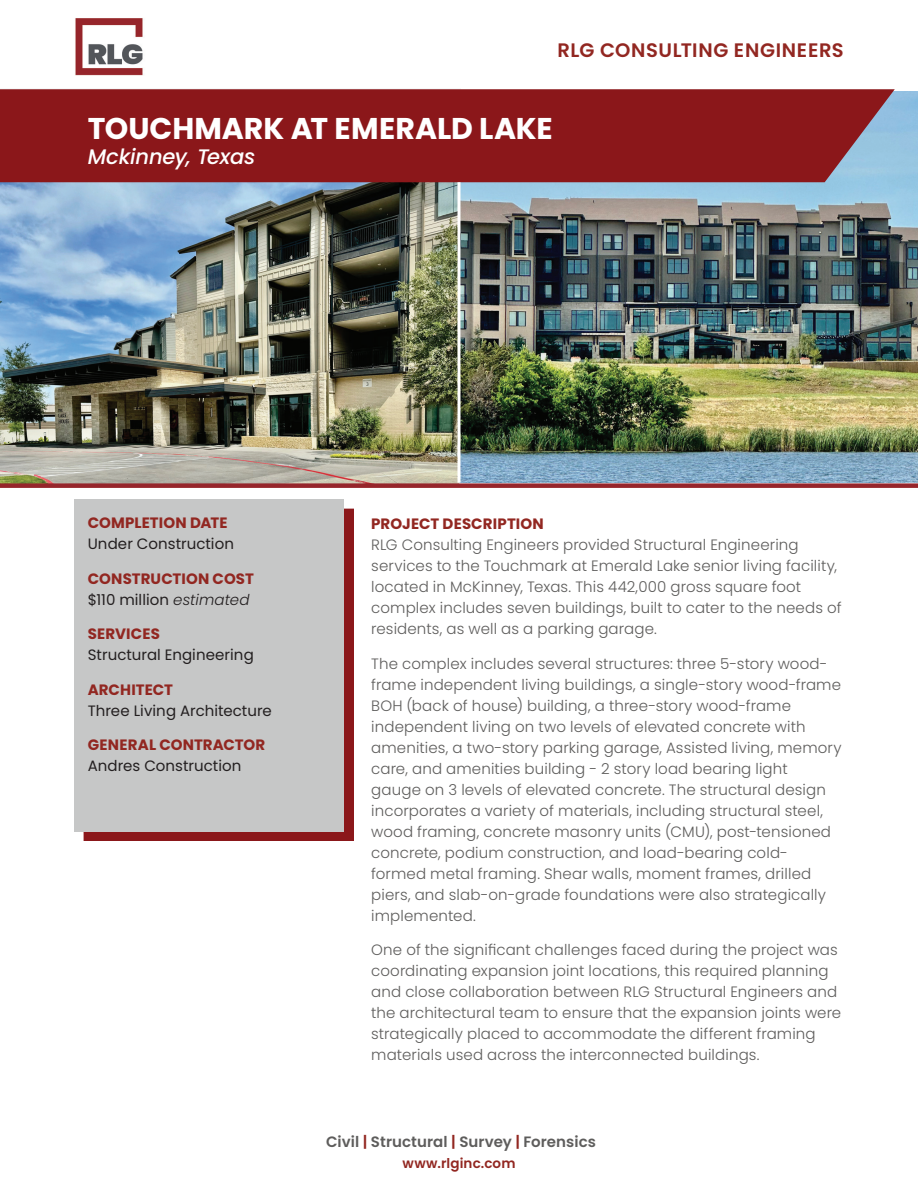
<style>
.page{position:relative;width:918px;height:1188px;background:#fff}
.page>*{position:absolute;margin:0;border:0;box-sizing:border-box;transform-origin:0 0}
.t1{font:700 30px "Poppins";color:#fff}
.t2{font:italic 500 21px "Poppins";letter-spacing:-.005em;color:#fff}
.t3{font:600 19.5px "Poppins";letter-spacing:.035em;color:#922721}
.t4{font:300 15px/21px "Poppins";letter-spacing:.01em;color:#5e5d5c}
.t5{font:700 15px/21px "Poppins";letter-spacing:.005em;color:#922721}
.t6{font:15px "Poppins";letter-spacing:.005em;color:#231f20}
.t7{font:600 15px "Poppins";letter-spacing:.005em;color:#5e5d5c}
.t8{font:600 13.5px "Poppins";letter-spacing:.01em;color:#922721}
.s1{font-weight:400;color:#231f20}
.s2{font-weight:300;font-style:italic;color:#231f20}
.s3{color:#922721}
</style>
<div class="page">
<img style="left:0;top:182px;width:458px;height:301px">
<img style="left:460px;top:91px;width:458px;height:392px">
<div style="left:0;top:89px;width:895px;height:93px;background:#8b171a"></div>
<div style="left:84px;top:509px;width:270px;height:332px;background:#8b171a"></div>
<div style="left:74px;top:499px;width:270px;height:333px;background:#c6c7c7"></div>
<div style="left:0;top:483px;width:918px;height:5px;background:#96252b"></div>
<img style="left:75px;top:18px;width:68px;height:58px">
<h3 class="t3" style="left:557px;top:39px;width:288px">RLG CONSULTING ENGINEERS</h3>
<h1 class="t1" style="left:88px;top:111px;width:466px">TOUCHMARK AT EMERALD LAKE</h1>
<h2 class="t2" style="left:88px;top:145px;width:169px">Mckinney, Texas</h2>
<p class="t5" style="left:88px;top:513px;width:141px">COMPLETION DATE</p>
<p class="t6" style="left:88px;top:535px;width:148px">Under Construction</p>
<p class="t5" style="left:88px;top:568px;width:168px">CONSTRUCTION COST <span class="s1">$110 million</span> <span class="s2">estimated</span></p>
<p class="t5" style="left:88px;top:624px;width:74px">SERVICES</p>
<p class="t6" style="left:88px;top:646px;width:168px">Structural Engineering</p>
<p class="t5" style="left:88px;top:679px;width:87px">ARCHITECT</p>
<p class="t6" style="left:88px;top:702px;width:186px">Three Living Architecture</p>
<p class="t5" style="left:88px;top:735px;width:179px">GENERAL CONTRACTOR</p>
<p class="t6" style="left:88px;top:757px;width:155px">Andres Construction</p>
<p class="t5" style="left:371px;top:513px;width:174px">PROJECT DESCRIPTION</p>
<p class="t4" style="left:371px;top:534px;width:472px">RLG Consulting Engineers provided Structural Engineering services to the Touchmark at Emerald Lake senior living facility, located in McKinney, Texas. This 442,000 gross square foot complex includes seven buildings, built to cater to the needs of residents, as well as a parking garage.</p>
<p class="t4" style="left:371px;top:653px;width:472px">The complex includes several structures: three 5-story wood&shy;frame independent living buildings, a single-story wood-frame BOH (back of house) building, a three-story wood-frame independent living on two levels of elevated concrete with amenities, a two-story parking garage, Assisted living, memory care, and amenities building - 2 story load bearing light<br>gauge on 3 levels of elevated concrete. The structural design incorporates a variety of materials, including structural steel, wood framing, concrete masonry units (CMU), post-tensioned concrete, podium construction, and load-bearing cold&shy;formed metal framing. Shear walls, moment frames, drilled piers, and slab-on-grade foundations were also strategically implemented.</p>
<p class="t4" style="left:371px;top:939px;width:472px">One of the significant challenges faced during the project was coordinating expansion joint locations, this required planning and close collaboration between RLG Structural Engineers and the architectural team to ensure that the expansion joints were strategically placed to accommodate the different framing materials used across the interconnected buildings.</p>
<p class="t7" style="left:326px;top:1133px;width:271px">Civil <span class="s3">|</span> Structural <span class="s3">|</span> Survey <span class="s3">|</span> Forensics</p>
<p class="t8" style="left:402px;top:1155px;width:115px">www.rlginc.com</p>
</div>
